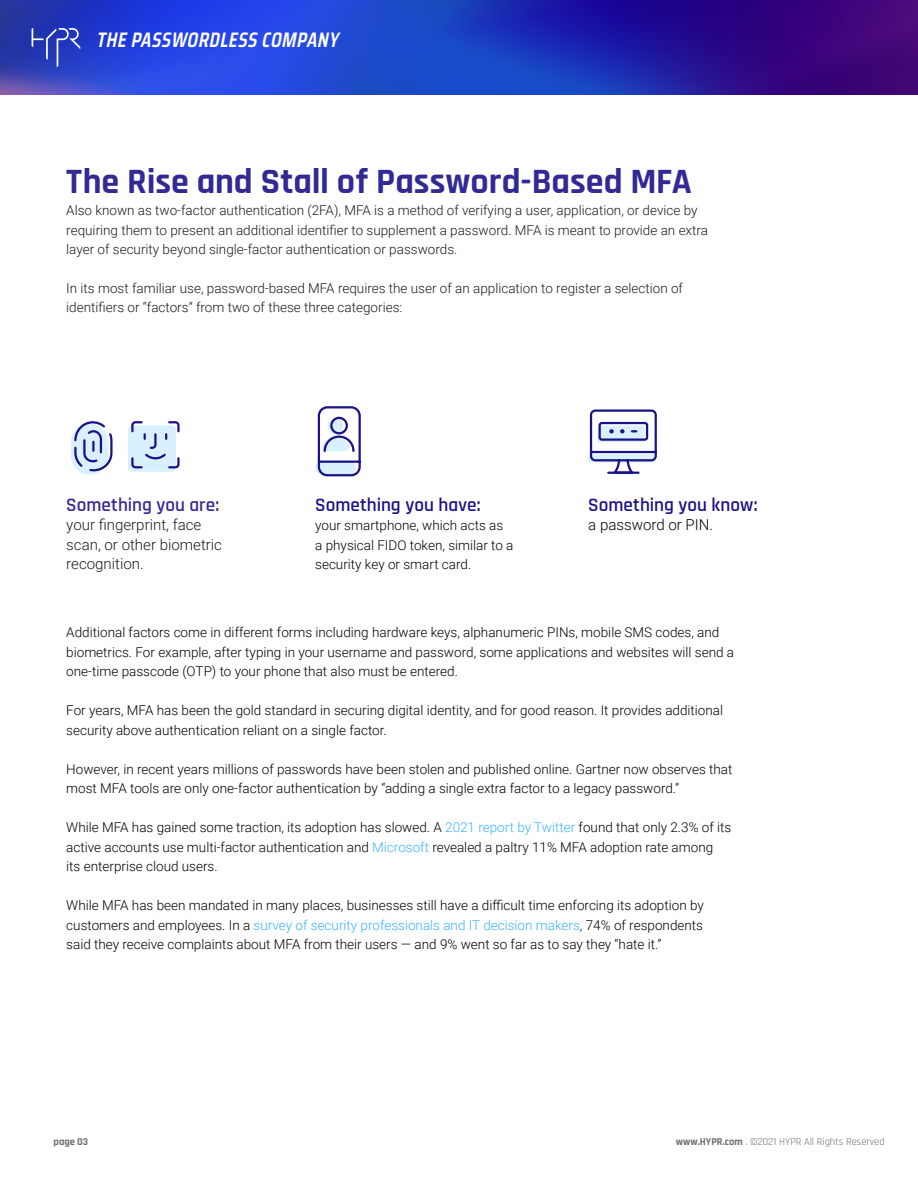
<style>
.page{position:relative;width:918px;height:1188px;background:#fff}
.page>*{position:absolute;margin:0;border:0;box-sizing:border-box;transform-origin:0 0}
.t1{font:700 36px "Rajdhani";color:#1a1288}
.t2{font:italic 600 21px "Saira Condensed";color:#fff}
.t3{font:600 19.2px "Rajdhani";color:#1a1287}
.t4{font:300 15px/19.5px "Roboto";color:#000}
.t5{font:300 13.5px/19.5px "Roboto";color:#000}
.t6{font:10.5px "Rajdhani";color:#6d6e71}
.t7{font:700 10.5px "Rajdhani";color:#6d6e71}
.s1{color:#3cb3ff}
.s2{font-weight:700}
</style>
<div class="page">
<img style="left:0;top:0;width:918px;height:94px">
<svg style="left:32px;top:28px;width:48px;height:39px;background:#3e51c2"></svg>
<svg style="left:315px;top:406px;width:46px;height:71px"></svg>
<div style="left:71px;top:424px;width:37px;height:51px;background:#d9f0ff;border-radius:19px"></div>
<svg style="left:73px;top:421px;width:40px;height:52px"></svg>
<div style="left:128px;top:425px;width:48px;height:47px;background:#d9f0ff;border-radius:4px"></div>
<svg style="left:130px;top:421px;width:50px;height:49px"></svg>
<svg style="left:588px;top:409px;width:69px;height:65px"></svg>
<h2 class="t2" style="left:96px;top:24px;width:249px">THEPASSWORDLESSCOMPANY</h2>
<h1 class="t1" style="left:66px;top:160px;width:627px">The Rise and Stall of Password-Based MFA</h1>
<p class="t5" style="left:66px;top:200px;width:643px">Also known as two-factor authentication (2FA), MFA is a method of verifying a user, application, or device by requiring them to present an additional identifier to supplement a password. MFA is meant to provide an extra layer of security beyond single-factor authentication or passwords.</p>
<p class="t5" style="left:66px;top:278px;width:618px">In its most familiar use, password-based MFA requires the user of an application to register a selection of identifiers or “factors” from two of these three categories:</p>
<h3 class="t3" style="left:66px;top:493px;width:155px">Something you are:</h3>
<p class="t4" style="left:66px;top:514px;width:157px">your fingerprint, face scan, or other biometric recognition.</p>
<h3 class="t3" style="left:315px;top:493px;width:167px">Something you have:</h3>
<p class="t5" style="left:315px;top:515px;width:200px">your smartphone, which acts as a physical FIDO token, similar to a security key or smart card.</p>
<h3 class="t3" style="left:588px;top:493px;width:171px">Something you know:</h3>
<p class="t4" style="left:588px;top:514px;width:126px">a password or PIN.</p>
<p class="t5" style="left:66px;top:622px;width:669px">Additional factors come in different forms including hardware keys, alphanumeric PINs, mobile SMS codes, and biometrics. For example, after typing in your username and password, some applications and websites will send a one-time passcode (OTP) to your phone that also must be entered.</p>
<p class="t5" style="left:66px;top:700px;width:658px">For years, MFA has been the gold standard in securing digital identity, and for good reason. It provides additional security above authentication reliant on a single factor.</p>
<p class="t5" style="left:66px;top:759px;width:668px">However, in recent years millions of passwords have been stolen and published online. Gartner now observes that most MFA tools are only one-factor authentication by “adding a single extra factor to a legacy password.”</p>
<p class="t5" style="left:66px;top:817px;width:667px">While MFA has gained some traction, its adoption has slowed. A <span class="s1">2021 report by Twitter</span> found that only 2.3% of its active accounts use multi-factor authentication and <span class="s1">Microsoft</span> revealed a paltry 11% MFA adoption rate among<br>its enterprise cloud users.</p>
<p class="t5" style="left:66px;top:895px;width:639px;text-align:justify">While MFA has been mandated in many places, businesses still have a difficult time enforcing its adoption by customers and employees. In a <span class="s1">survey of security professionals and IT decision makers</span>, 74% of respondents said they receive complaints about MFA from their users — and 9% went so far as to say they “hate it.”</p>
<p class="t7" style="left:54px;top:1135px;width:36px">page 03</p>
<p class="t6" style="left:676px;top:1135px;width:210px"><span class="s2">www.HYPR.com</span> . ©2021 HYPR All Rights Reserved</p>
</div>
